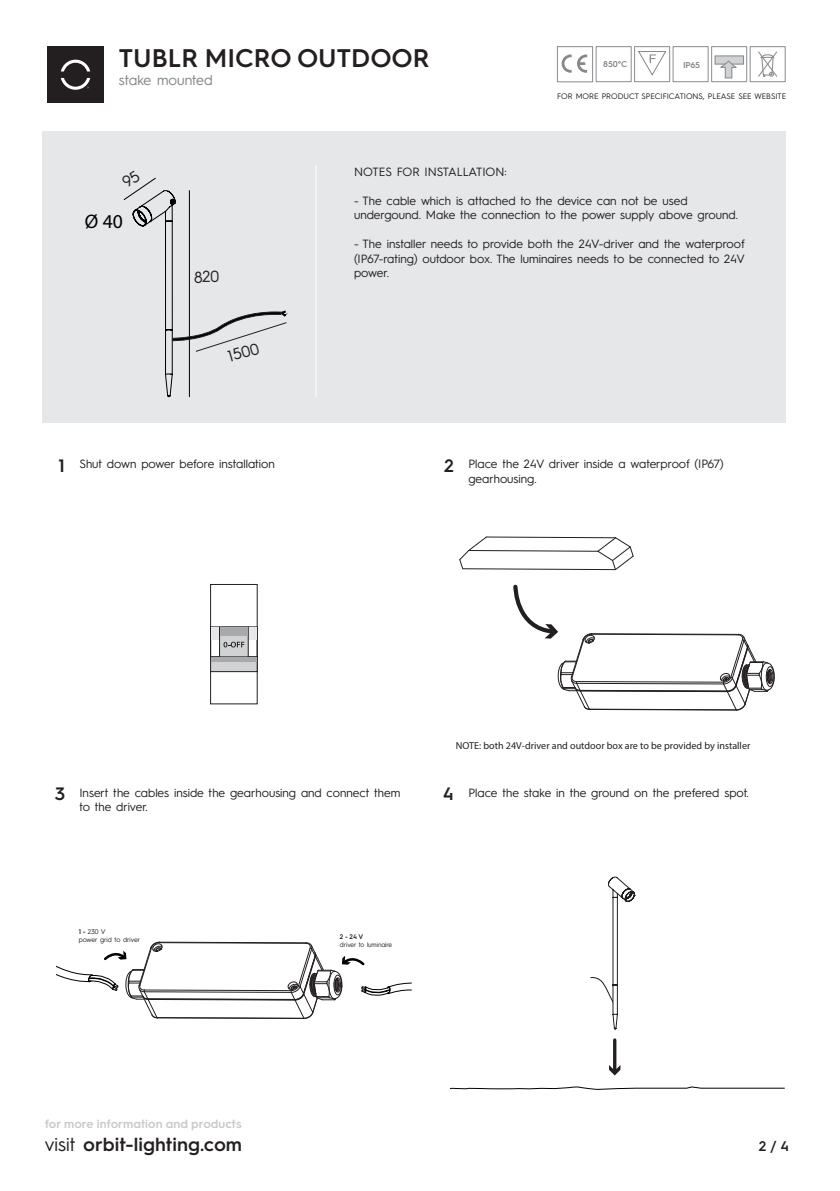
<style>
.page{position:relative;width:840px;height:1191px;background:#fff}
.page>*{position:absolute;margin:0;border:0;box-sizing:border-box;transform-origin:0 0}
.t1{font:600 25.6px "Hurme Geometric Sans 3";color:#231f20}
.t2{font:19.6px "Myriad Pro";color:#000001}
.t3{font:600 19px "Hurme Geometric Sans 3";color:#231f20}
.t4{font:600 18px "Hurme Geometric Sans 3";color:#231f20}
.t5{font:16px "Hurme Geometric Sans 3";color:#231f20}
.t6{font:14.2px "Hurme Geometric Sans 3";color:#7f8487}
.t7{font:600 14px "Hurme Geometric Sans 3";color:#231f20}
.t8{font:12px/14.4px "Hurme Geometric Sans 3";color:#231f20}
.t9{font:600 12px "Hurme Geometric Sans 3";color:#c7c8ca}
.t10{font:10.2px "Myriad Pro";color:#231f20}
.t11{font:600 8.4px "Hurme Geometric Sans 3";letter-spacing:-.005em;color:#7f8487}
.t12{font:8px "Hurme Geometric Sans 3";color:#231f20}
.t13{font:6.8px/8px "Hurme Geometric Sans 3";color:#231f20}
.t14{font:6.8px "Hurme Geometric Sans 3";color:#231f20;scale:.96 1}
.t15{font:600 6.8px "Hurme Geometric Sans 3";color:#231f20;scale:.96 1}
.s1{font-weight:600}
.s2{font-weight:400}
</style>
<div class="page">
<div style="left:714px;top:55px;width:29px;height:10px;background:#d1d2d4;border:1px solid #8a8c8f"></div>
<svg style="left:717px;top:60px;width:21px;height:19px"></svg>
<div style="left:711px;top:46px;width:35px;height:36px;border:1px solid #8a8c8f"></div>
<div style="left:595px;top:46px;width:36px;height:36px;border:1px solid #8a8c8f"></div>
<div style="left:672px;top:46px;width:36px;height:36px;border:1px solid #8a8c8f"></div>
<div style="left:634px;top:46px;width:35px;height:36px;border:1px solid #8a8c8f"></div>
<svg style="left:638px;top:51px;width:28px;height:25px"></svg>
<div style="left:749px;top:46px;width:36px;height:36px;border:1px solid #8a8c8f"></div>
<svg style="left:758px;top:51px;width:19px;height:26px"></svg>
<div style="left:556px;top:46px;width:36px;height:36px;border:1px solid #8a8c8f"></div>
<svg style="left:561px;top:54px;width:26px;height:19px"></svg>
<div style="left:42px;top:137px;width:743px;height:285px;background:#e6e7e9"></div>
<div style="left:43px;top:131px;width:742px;height:285px;background:#e6e7e9"></div>
<hr style="left:315px;top:165px;width:1px;height:232px;background:#fff">
<div style="left:47px;top:47px;width:57px;height:56px;background:#231f20"></div>
<svg style="left:61px;top:60px;width:29px;height:11px"></svg>
<svg style="left:61px;top:78px;width:29px;height:12px"></svg>
<div style="left:210px;top:584px;width:47px;height:120px;border:1px solid #231f20"></div>
<div style="left:210px;top:626px;width:47px;height:31px;border:1px solid #231f20"></div>
<div style="left:211px;top:627px;width:45px;height:13px;background:#e6e7e9"></div>
<div style="left:210px;top:657px;width:47px;height:14px;background:#d1d2d4"></div>
<div style="left:210px;top:656px;width:47px;height:16px;border:1px solid #231f20"></div>
<div style="left:219px;top:627px;width:29px;height:30px;background:#d1d2d4"></div>
<div style="left:219px;top:626px;width:29px;height:31px;border:1px solid #231f20"></div>
<svg style="left:223px;top:641px;width:21px;height:6px"></svg>
<div style="left:211px;top:657px;width:45px;height:5px;background:#a8a9ad"></div>
<div style="left:220px;top:627px;width:27px;height:8px;background:#a8a9ad"></div>
<svg style="left:459px;top:536px;width:174px;height:34px"></svg>
<svg style="left:513px;top:584px;width:261px;height:126px"></svg>
<svg style="left:56px;top:941px;width:355px;height:78px"></svg>
<svg style="left:590px;top:876px;width:44px;height:153px"></svg>
<svg style="left:449px;top:1086px;width:335px;height:4px"></svg>
<svg style="left:613px;top:1040px;width:3px;height:25px"></svg>
<svg style="left:609px;top:1065px;width:11px;height:10px"></svg>
<svg style="left:123px;top:177px;width:165px;height:220px"></svg>
<h1 class="t1" style="left:119px;top:40px;width:312px">TUBLR MICRO OUTDOOR</h1>
<p class="t6" style="left:119px;top:70px;width:95px">stake mounted</p>
<p class="t11" style="left:603px;top:58px;width:26px">850°C</p>
<p class="t11" style="left:682px;top:59px;width:19px">IP65</p>
<p class="t12" style="left:557px;top:91px;width:230px">FOR MORE PRODUCT SPECIFICATIONS, PLEASE SEE WEBSITE</p>
<h2 class="t2" style="left:85px;top:209px;width:39px">Ø 40</h2>
<h3 class="t5" style="left:225px;top:346px;width:33px;rotate:-16deg">1500</h3>
<h3 class="t4" style="left:58px;top:453px;width:8px">1</h3>
<p class="t8" style="left:79px;top:456px;width:197px">Shut down power before installation</p>
<p class="t8" style="left:354px;top:164px;width:154px">NOTES FOR INSTALLATION:</p>
<p class="t8" style="left:354px;top:193px;width:385px">- The cable which is attached to the device can not be used undergound. Make the connection to the power supply above ground.</p>
<p class="t8" style="left:354px;top:236px;width:392px;text-align:justify">- The installer needs to provide both the 24V-driver and the waterproof (IP67-rating) outdoor box. The luminaires needs to be connected to 24V power.</p>
<h3 class="t4" style="left:444px;top:453px;width:11px">2</h3>
<p class="t8" style="left:468px;top:456px;width:257px">Place the 24V driver inside a waterproof (IP67) gearhousing.</p>
<h3 class="t4" style="left:55px;top:781px;width:12px">3</h3>
<p class="t8" style="left:79px;top:785px;width:322px">Insert the cables inside the gearhousing and connect them to the driver.</p>
<p class="t10" style="left:455px;top:739px;width:296px">NOTE: both 24V-driver and outdoor box are to be provided by installer</p>
<h3 class="t4" style="left:442px;top:781px;width:12px">4</h3>
<p class="t8" style="left:468px;top:785px;width:282px">Place the stake in the ground on the prefered spot.</p>
<p class="t13" style="left:79px;top:927px;width:63px"><span class="s1">1 -</span> 230 V<br>power grid to driver</p>
<p class="t15" style="left:340px;top:931px;width:26px">2 - 24 V</p>
<p class="t14" style="left:340px;top:939px;width:56px">driver to luminaire</p>
<p class="t9" style="left:45px;top:1115px;width:198px">for more information and products</p>
<h3 class="t3" style="left:45px;top:1131px;width:199px"><span class="s2">visit</span> orbit-lighting.com</h3>
<p class="t7" style="left:758px;top:1136px;width:32px">2 / 4</p>
</div>
